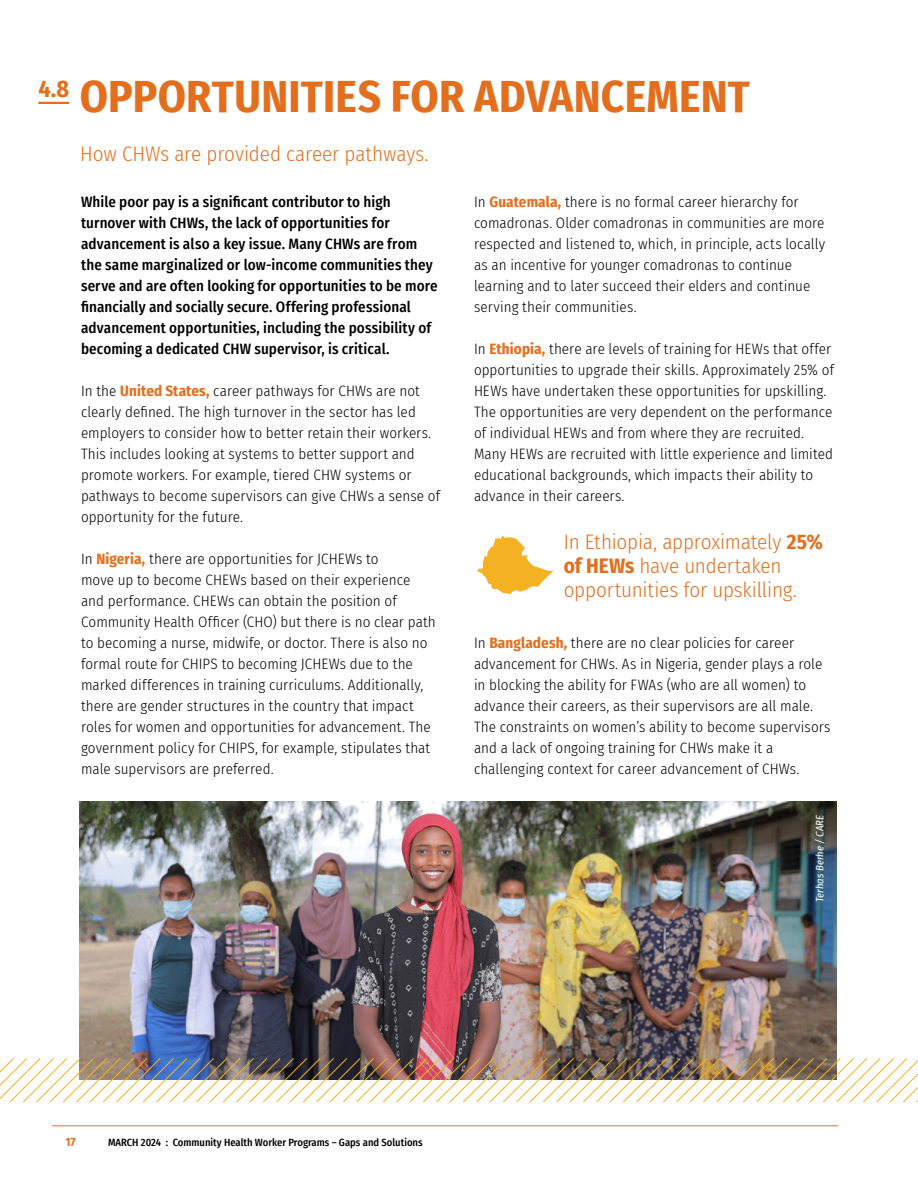
<style>
.page{position:relative;width:918px;height:1188px;background:#fff}
.page>*{position:absolute;margin:0;border:0;box-sizing:border-box;transform-origin:0 0}
.Title_Care{font:700 45px "Fira Sans Condensed";letter-spacing:.005em;color:#e36f1e}
.Title_Care-2{font:700 24px "Fira Sans Condensed";color:#e36f1e}
.Subhead18{font:300 21px/24px "Fira Sans Condensed";letter-spacing:-.01em;color:#e36f1e}
.Body{font:300 15px/21px "Fira Sans Condensed";letter-spacing:.005em;color:#000}
.Body-2{font:500 15px/21px "Fira Sans Condensed";letter-spacing:.005em;color:#000}
.t1{font:700 12px "Fira Sans Condensed";color:#e36f1e}
.t2{font:500 10.5px "Fira Sans Condensed";color:#000}
.t3{font:italic 10.5px "Fira Sans Condensed";color:#fff}
.s1{font-weight:700;color:#e36f1e}
.s2{font-weight:700}
</style>
<div class="page">
<hr style="left:52px;top:1125px;width:786px;height:1px;background:#e36f1e">
<svg style="left:477px;top:536px;width:76px;height:58px"></svg>
<img style="left:80px;top:802px;width:757px;height:256px">
<img style="left:0;top:1058px;width:918px;height:44px">
<hr style="left:38px;top:102px;width:31px;height:2px;background:#e36f1e">
<p class="Title_Care-2" style="left:38px;top:68px;width:32px">4.8</p>
<p class="Title_Care" style="left:80px;top:59px;width:672px">OPPORTUNITIES FOR ADVANCEMENT</p>
<p class="Subhead18" style="left:80px;top:142px;width:350px">How CHWs are provided career pathways.</p>
<p class="Body-2" style="left:81px;top:191px;width:358px">While poor pay is a significant contributor to high turnover with CHWs, the lack of opportunities for advancement is also a key issue. Many CHWs are from the same marginalized or low-income communities they serve and are often looking for opportunities to be more financially and socially secure. Offering professional advancement opportunities, including the possibility of becoming a dedicated CHW supervisor, is critical.</p>
<p class="Body" style="left:81px;top:380px;width:361px">In the <span class="s1">United States,</span> career pathways for CHWs are not clearly defined. The high turnover in the sector has led employers to consider how to better retain their workers.<br>This includes looking at systems to better support and promote workers. For example, tiered CHW systems or pathways to become supervisors can give CHWs a sense of opportunity for the future.</p>
<p class="Body" style="left:81px;top:548px;width:356px">In <span class="s1">Nigeria,</span> there are opportunities for JCHEWs to<br>move up to become CHEWs based on their experience and performance. CHEWs can obtain the position of Community Health Officer (CHO) but there is no clear path to becoming a nurse, midwife, or doctor. There is also no formal route for CHIPS to becoming JCHEWs due to the marked differences in training curriculums. Additionally, there are gender structures in the country that impact roles for women and opportunities for advancement. The government policy for CHIPS, for example, stipulates that male supervisors are preferred.</p>
<p class="Body" style="left:474px;top:191px;width:353px">In <span class="s1">Guatemala,</span> there is no formal career hierarchy for comadronas. Older comadronas in communities are more respected and listened to, which, in principle, acts locally as an incentive for younger comadronas to continue learning and to later succeed their elders and continue serving their communities.</p>
<p class="Body" style="left:474px;top:338px;width:362px">In <span class="s1">Ethiopia,</span> there are levels of training for HEWs that offer opportunities to upgrade their skills. Approximately 25% of HEWs have undertaken these opportunities for upskilling.<br>The opportunities are very dependent on the performance of individual HEWs and from where they are recruited.<br>Many HEWs are recruited with little experience and limited educational backgrounds, which impacts their ability to advance in their careers.</p>
<p class="Subhead18" style="left:564px;top:529px;width:261px">In Ethiopia, approximately <span class="s2">25% of HEWs</span> have undertaken opportunities for upskilling.</p>
<p class="Body" style="left:474px;top:632px;width:358px">In <span class="s1">Bangladesh,</span> there are no clear policies for career advancement for CHWs. As in Nigeria, gender plays a role in blocking the ability for FWAs (who are all women) to advance their careers, as their supervisors are all male.<br>The constraints on women’s ability to become supervisors and a lack of ongoing training for CHWs make it a challenging context for career advancement of CHWs.</p>
<p class="t3" style="left:812px;top:902px;width:88px;rotate:-90deg">Terhas Berhe / CARE</p>
<p class="t1" style="left:65px;top:1132px;width:12px">17</p>
<p class="t2" style="left:108px;top:1134px;width:316px">MARCH 2024 : Community Health Worker Programs – Gaps and Solutions</p>
</div>
